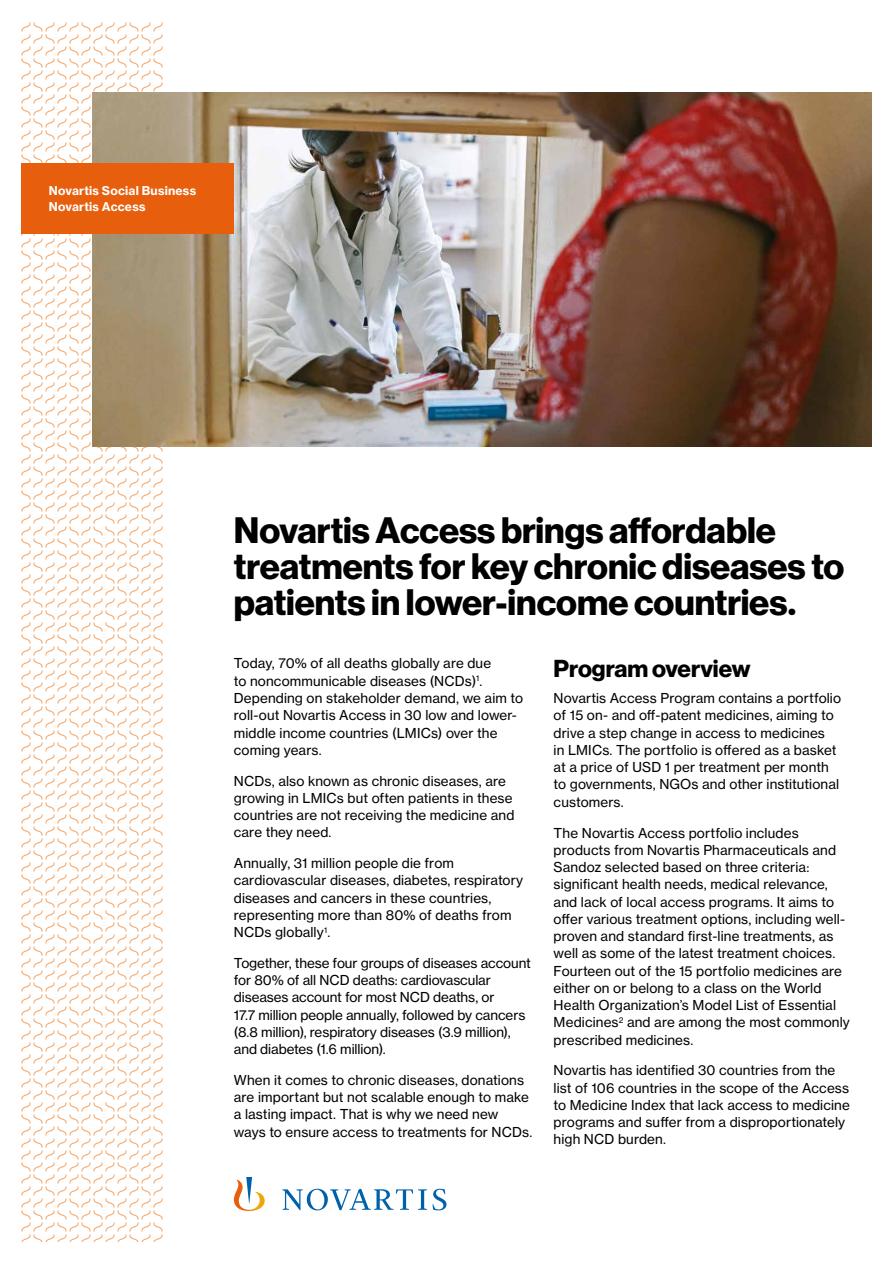
<style>
.page{position:relative;width:893px;height:1263px;background:#fff}
.page>*{position:absolute;margin:0;border:0;box-sizing:border-box;transform-origin:0 0}
.t1{font:700 36px/36px "Volta Modern Display 75";letter-spacing:-.005em;color:#000}
.t2{font:700 24px "Volta Modern Display 75";letter-spacing:-.005em;color:#000}
.t3{font:13.5px/17.2px "Volta Modern Text 55 Roman";letter-spacing:.01em;color:#000}
.t4{font:700 12px/15.8px "Volta Modern Text 75";letter-spacing:.02em;color:#fff}
</style>
<div class="page">
<svg style="left:21px;top:22px;width:143px;height:1220px"></svg>
<svg style="left:234px;top:1177px;width:212px;height:34px"></svg>
<img style="left:92px;top:92px;width:780px;height:354px">
<div style="left:21px;top:163px;width:213px;height:71px;background:#e75f0d"></div>
<p class="t4" style="left:49px;top:183px;width:149px">Novartis Social Business<br>Novartis Access</p>
<h1 class="t1" style="left:234px;top:513px;width:612px">Novartis Access brings affordable treatments for key chronic diseases to patients in lower-income countries.</h1>
<p class="t3" style="left:234px;top:655px;width:291px">Today, 70% of all deaths globally are due<br>to noncommunicable diseases (NCDs)<sup>1</sup>.<br>Depending on stakeholder demand, we aim to roll-out Novartis Access in 30 low and lower&shy;middle income countries (LMICs) over the coming years.</p>
<p class="t3" style="left:234px;top:772px;width:282px">NCDs, also known as chronic diseases, are growing in LMICs but often patients in these countries are not receiving the medicine and care they need.</p>
<p class="t3" style="left:234px;top:854px;width:291px">Annually, 31 million people die from cardiovascular diseases, diabetes, respiratory diseases and cancers in these countries, representing more than 80% of deaths from NCDs globally<sup>1</sup>.</p>
<p class="t3" style="left:234px;top:954px;width:299px">Together, these four groups of diseases account for 80% of all NCD deaths: cardiovascular diseases account for most NCD deaths, or<br>17.7 million people annually, followed by cancers (8.8 million), respiratory diseases (3.9 million), and diabetes (1.6 million).</p>
<p class="t3" style="left:234px;top:1071px;width:300px">When it comes to chronic diseases, donations are important but not scalable enough to make a lasting impact. That is why we need new ways to ensure access to treatments for NCDs.</p>
<h2 class="t2" style="left:554px;top:655px;width:198px">Program overview</h2>
<p class="t3" style="left:554px;top:690px;width:289px">Novartis Access Program contains a portfolio of 15 on- and off-patent medicines, aiming to drive a step change in access to medicines<br>in LMICs. The portfolio is offered as a basket at a price of USD 1 per treatment per month to governments, NGOs and other institutional customers.</p>
<p class="t3" style="left:554px;top:824px;width:298px">The Novartis Access portfolio includes products from Novartis Pharmaceuticals and Sandoz selected based on three criteria: significant health needs, medical relevance, and lack of local access programs. It aims to offer various treatment options, including well&shy;proven and standard first-line treatments, as well as some of the latest treatment choices.<br>Fourteen out of the 15 portfolio medicines are either on or belong to a class on the World Health Organization’s Model List of Essential Medicines<sup>2</sup> and are among the most commonly prescribed medicines.</p>
<p class="t3" style="left:554px;top:1062px;width:298px">Novartis has identified 30 countries from the list of 106 countries in the scope of the Access to Medicine Index that lack access to medicine programs and suffer from a disproportionately high NCD burden.</p>
</div>
